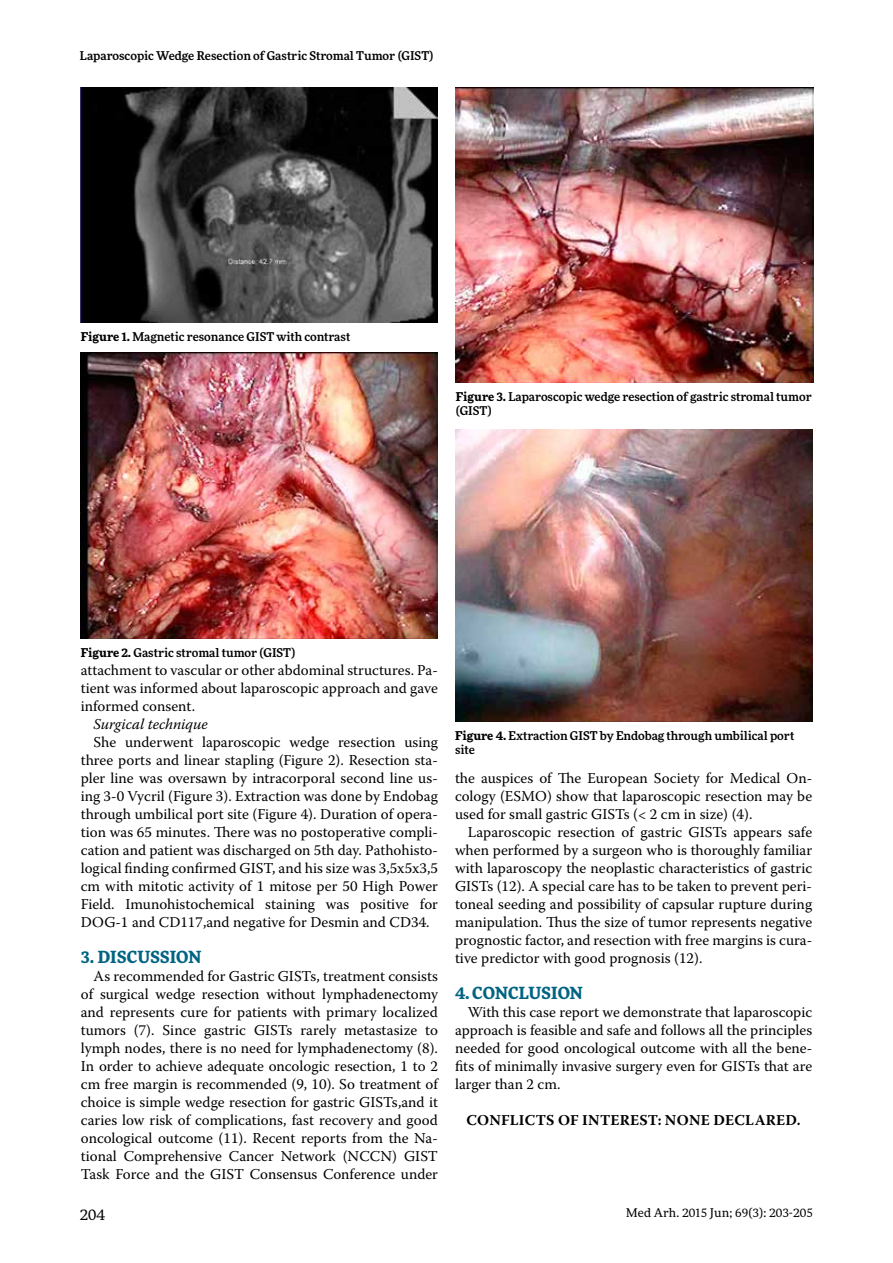
<style>
.page{position:relative;width:893px;height:1263px;background:#fff}
.page>*{position:absolute;margin:0;border:0;box-sizing:border-box;transform-origin:0 0}
.t1{font:700 16.5px "More Pro";letter-spacing:.01em;color:#006382}
.t2{font:15px/18px "Warnock Pro";color:#000;text-align:justify}
.t3{font:700 15px "Warnock Pro";letter-spacing:.015em;color:#000}
.t4{font:italic 15px "Warnock Pro";color:#000}
.t5{font:15px "More Pro";color:#000}
.t6{font:500 12px/14.4px "More Pro";color:#000}
.t7{font:12px "More Pro";letter-spacing:.02em;color:#000}
.s1{font-weight:700}
</style>
<div class="page">
<img style="left:81px;top:88px;width:357px;height:235px">
<img style="left:81px;top:353px;width:357px;height:286px">
<img style="left:456px;top:87px;width:357px;height:295px">
<img style="left:455px;top:429px;width:357px;height:293px">
<p class="t6" style="left:80px;top:48px;width:355px">Laparoscopic Wedge Resection of Gastric Stromal Tumor (GIST)</p>
<p class="t6" style="left:81px;top:329px;width:271px"><span class="s1">Figure 1.</span> Magnetic resonance GIST with contrast</p>
<p class="t6" style="left:456px;top:388px;width:358px"><span class="s1">Figure 3.</span> Laparoscopic wedge resection of gastric stromal tumor (GIST)</p>
<p class="t6" style="left:81px;top:644px;width:216px"><span class="s1">Figure 2.</span> Gastric stromal tumor (GIST)</p>
<p class="t2" style="left:81px;top:661px;width:359px">attachment to vascular or other abdominal structures. Pa&shy;tient was informed about laparoscopic approach and gave informed consent.</p>
<p class="t4" style="left:94px;top:715px;width:116px">Surgical technique</p>
<p class="t2" style="left:81px;top:733px;width:359px;text-indent:13px">She underwent laparoscopic wedge resection using three ports and linear stapling (Figure 2). Resection sta&shy;pler line was oversawn by intracorporal second line us&shy;ing 3-0 Vycril (Figure 3). Extraction was done by Endobag through umbilical port site (Figure 4). Duration of opera&shy;tion was 65 minutes. There was no postoperative compli&shy;cation and patient was discharged on 5th day. Pathohisto&shy;logical finding confirmed GIST, and his size was 3,5x5x3,5 cm with mitotic activity of 1 mitose per 50 High Power Field. Imunohistochemical staining was positive for DOG-1 and CD117,and negative for Desmin and CD34.</p>
<p class="t1" style="left:81px;top:944px;width:122px">3. DISCUSSION</p>
<p class="t2" style="left:81px;top:967px;width:359px;text-indent:13px">As recommended for Gastric GISTs, treatment consists of surgical wedge resection without lymphadenectomy and represents cure for patients with primary localized tumors (7). Since gastric GISTs rarely metastasize to lymph nodes, there is no need for lymphadenectomy (8).<br>In order to achieve adequate oncologic resection, 1 to 2 cm free margin is recommended (9, 10). So treatment of choice is simple wedge resection for gastric GISTs,and it caries low risk of complications, fast recovery and good oncological outcome (11). Recent reports from the Na&shy;tional Comprehensive Cancer Network (NCCN) GIST Task Force and the GIST Consensus Conference under</p>
<p class="t6" style="left:455px;top:727px;width:341px"><span class="s1">Figure 4.</span> Extraction GIST by Endobag through umbilical port site</p>
<p class="t2" style="left:455px;top:769px;width:359px">the auspices of The European Society for Medical On&shy;cology (ESMO) show that laparoscopic resection may be used for small gastric GISTs (&lt; 2 cm in size) (4).</p>
<p class="t2" style="left:455px;top:823px;width:359px;text-indent:13px">Laparoscopic resection of gastric GISTs appears safe when performed by a surgeon who is thoroughly familiar with laparoscopy the neoplastic characteristics of gastric GISTs (12). A special care has to be taken to prevent peri&shy;toneal seeding and possibility of capsular rupture during manipulation. Thus the size of tumor represents negative prognostic factor, and resection with free margins is cura&shy;tive predictor with good prognosis (12).</p>
<p class="t1" style="left:455px;top:980px;width:129px">4.CONCLUSION</p>
<p class="t2" style="left:455px;top:1003px;width:359px;text-indent:13px">With this case report we demonstrate that laparoscopic approach is feasible and safe and follows all the principles needed for good oncological outcome with all the bene&shy;fits of minimally invasive surgery even for GISTs that are larger than 2 cm.</p>
<p class="t3" style="left:467px;top:1111px;width:336px">CONFLICTS OF INTEREST: NONE DECLARED.</p>
<p class="t5" style="left:80px;top:1204px;width:27px">204</p>
<p class="t7" style="left:626px;top:1204px;width:188px">Med Arh. 2015 Jun; 69(3): 203-205</p>
</div>
